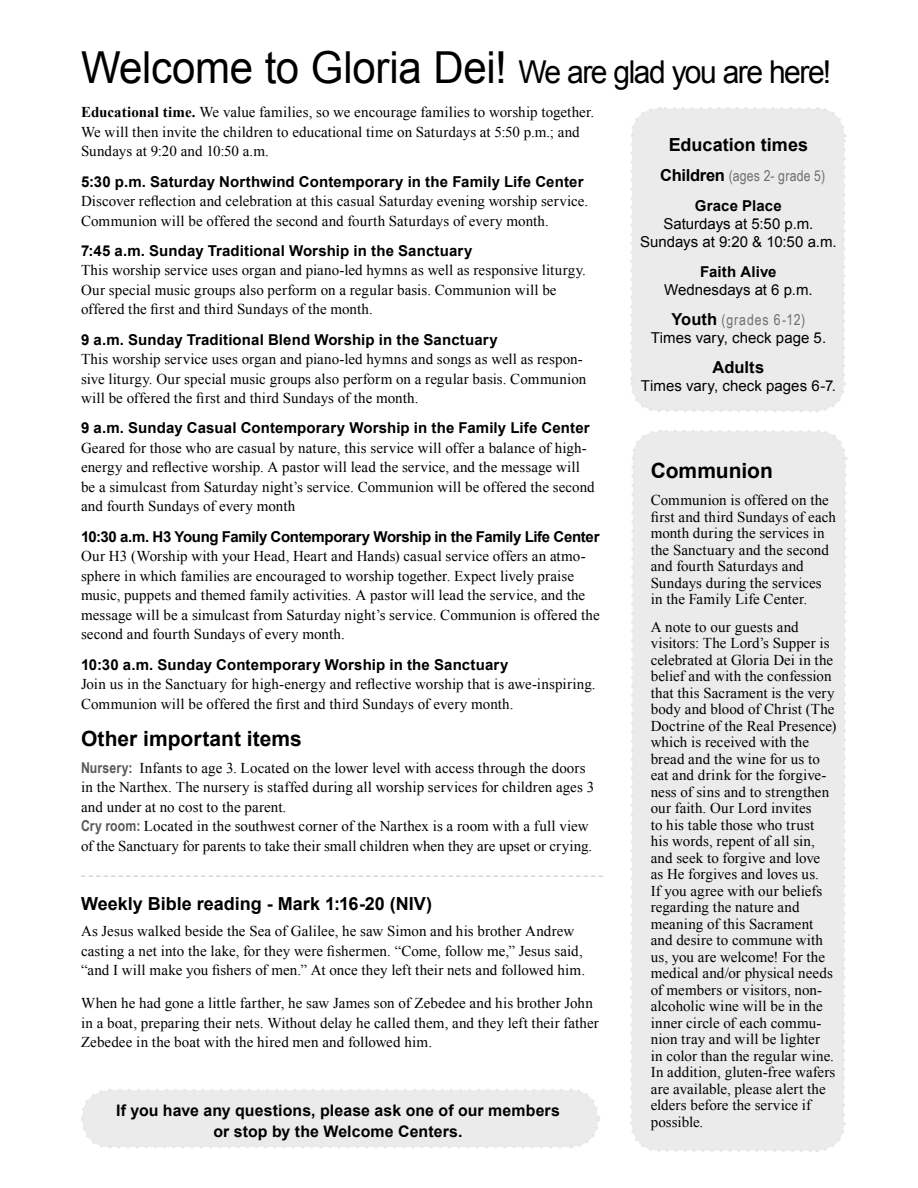
<style>
.page{position:relative;width:918px;height:1188px;background:#fff}
.page>*{position:absolute;margin:0;border:0;box-sizing:border-box;transform-origin:0 0}
.t1{font:31.5px "Arial";letter-spacing:-.05em;color:#000;scale:.95 1}
.t2{font:700 21px "Arial";color:#000}
.t3{font:700 18px "Arial";color:#000}
.t4{font:700 16.5px "Arial";letter-spacing:.005em;color:#000}
.t5{font:700 15.9px/20.7px "Arial";letter-spacing:.005em;color:#000;text-align:center}
.t6{font:15px/16.5px "Times New Roman";letter-spacing:.005em;color:#000}
.t7{font:700 15px "Arial";letter-spacing:.005em;color:#000}
.t8{font:15px/18px "Arial";color:#000;text-align:center}
.t9{font:700 15px "Arial";letter-spacing:-.025em;color:#000}
.t10{font:15px "Arial Narrow";letter-spacing:.015em;color:#6d6e71}
.t11{font:15px "Arial Narrow";letter-spacing:.06em;color:#6d6e71}
.s1{font-size:44.1px}
.s2{font-weight:700}
.s3{font-family:"Arial Narrow";font-weight:700;color:#58595b}
.s4{font-family:"Arial";font-weight:700;font-size:16.5px;color:#000}
</style>
<div class="page">
<div style="left:81px;top:1089px;width:519px;height:60px;background:#ebebec"></div>
<div style="left:630px;top:430px;width:218px;height:722px;background:#ebebec"></div>
<div style="left:630px;top:107px;width:217px;height:305px;background:#ebebec"></div>
<svg style="left:81px;top:875px;width:522px;height:2px"></svg>
<h1 class="t1" style="left:81px;top:52px;width:791px"><span class="s1">Welcome to Gloria Dei!</span> We are glad you are here!</h1>
<p class="t6" style="left:81px;top:102px;width:515px;line-height:19.5px"><span class="s2">Educational time.</span> We value families, so we encourage families to worship together.<br>We will then invite the children to educational time on Saturdays at 5:50 p.m.; and<br>Sundays at 9:20 and 10:50 a.m.</p>
<p class="t7" style="left:81px;top:171px;width:504px">5:30 p.m. Saturday Northwind Contemporary in the Family Life Center</p>
<p class="t6" style="left:81px;top:191px;width:509px;line-height:19.5px">Discover reflection and celebration at this casual Saturday evening worship service.<br>Communion will be offered the second and fourth Saturdays of every month.</p>
<p class="t7" style="left:81px;top:241px;width:393px">7:45 a.m. Sunday Traditional Worship in the Sanctuary</p>
<p class="t6" style="left:81px;top:260px;width:506px;line-height:19.5px">This worship service uses organ and piano-led hymns as well as responsive liturgy.<br>Our special music groups also perform on a regular basis. Communion will be offered the first and third Sundays of the month.</p>
<p class="t7" style="left:81px;top:330px;width:418px">9 a.m. Sunday Traditional Blend Worship in the Sanctuary</p>
<p class="t6" style="left:81px;top:349px;width:507px;line-height:19.5px">This worship service uses organ and piano-led hymns and songs as well as respon&shy;sive liturgy. Our special music groups also perform on a regular basis. Communion will be offered the first and third Sundays of the month.</p>
<p class="t7" style="left:81px;top:418px;width:510px">9 a.m. Sunday Casual Contemporary Worship in the Family Life Center</p>
<p class="t6" style="left:81px;top:438px;width:515px;line-height:19.5px">Geared for those who are casual by nature, this service will offer a balance of high&shy;energy and reflective worship. A pastor will lead the service, and the message will be a simulcast from Saturday night’s service. Communion will be offered the second and fourth Sundays of every month</p>
<p class="t9" style="left:81px;top:527px;width:520px">10:30 a.m. H3 Young Family Contemporary Worship in the Family Life Center</p>
<p class="t6" style="left:81px;top:546px;width:520px;line-height:19.5px">Our H3 (Worship with your Head, Heart and Hands) casual service offers an atmo&shy;sphere in which families are encouraged to worship together. Expect lively praise music, puppets and themed family activities. A pastor will lead the service, and the message will be a simulcast from Saturday night’s service. Communion is offered the second and fourth Sundays of every month.</p>
<p class="t7" style="left:81px;top:654px;width:429px">10:30 a.m. Sunday Contemporary Worship in the Sanctuary</p>
<p class="t6" style="left:81px;top:674px;width:516px;line-height:19.8px">Join us in the Sanctuary for high-energy and reflective worship that is awe-inspiring.<br>Communion will be offered the first and third Sundays of every month.</p>
<h2 class="t2" style="left:81px;top:725px;width:223px">Other important items</h2>
<p class="t6" style="left:81px;top:758px;width:515px;line-height:19.6px"><span class="s3">Nursery:</span> Infants to age 3. Located on the lower level with access through the doors in the Narthex. The nursery is staffed during all worship services for children ages 3 and under at no cost to the parent.<br><span class="s3">Cry room:</span> Located in the southwest corner of the Narthex is a room with a full view of the Sanctuary for parents to take their small children when they are upset or crying.</p>
<p class="t3" style="left:81px;top:892px;width:353px">Weekly Bible reading - Mark 1:16-20 (NIV)</p>
<p class="t6" style="left:81px;top:921px;width:506px;line-height:19.5px">As Jesus walked beside the Sea of Galilee, he saw Simon and his brother Andrew casting a net into the lake, for they were fishermen. “Come, follow me,” Jesus said, “and I will make you fishers of men.” At once they left their nets and followed him.</p>
<p class="t6" style="left:81px;top:993px;width:519px;line-height:19.5px">When he had gone a little farther, he saw James son of Zebedee and his brother John in a boat, preparing their nets. Without delay he called them, and they left their father<br>Zebedee in the boat with the hired men and followed him.</p>
<p class="t5" style="left:116px;top:1101px;width:445px">If you have any questions, please ask one of our members or stop by the Welcome Centers.</p>
<p class="t3" style="left:669px;top:133px;width:141px">Education times</p>
<p class="t10" style="left:660px;top:165px;width:167px"><span class="s4">Children</span> (ages 2- grade 5)</p>
<p class="t7" style="left:695px;top:196px;width:88px">Grace Place</p>
<p class="t8" style="left:640px;top:215px;width:198px">Saturdays at 5:50 p.m.<br>Sundays at 9:20 &amp; 10:50 a.m.</p>
<p class="t7" style="left:700px;top:262px;width:78px">Faith Alive</p>
<p class="t8" style="left:664px;top:281px;width:150px">Wednesdays at 6 p.m.</p>
<p class="t11" style="left:672px;top:309px;width:135px"><span class="s4">Youth</span> (grades 6-12)</p>
<p class="t8" style="left:651px;top:329px;width:177px">Times vary, check page 5.</p>
<p class="t4" style="left:713px;top:356px;width:53px">Adults</p>
<p class="t8" style="left:641px;top:377px;width:197px">Times vary, check pages 6-7.</p>
<h2 class="t2" style="left:651px;top:457px;width:124px">Communion</h2>
<p class="t6" style="left:651px;top:492px;width:187px">Communion is offered on the first and third Sundays of each month during the services in the Sanctuary and the second and fourth Saturdays and<br>Sundays during the services in the Family Life Center.</p>
<p class="t6" style="left:651px;top:618px;width:187px">A note to our guests and visitors: The Lord’s Supper is celebrated at Gloria Dei in the belief and with the confession that this Sacrament is the very body and blood of Christ (The<br>Doctrine of the Real Presence) which is received with the bread and the wine for us to eat and drink for the forgive&shy;ness of sins and to strengthen our faith. Our Lord invites<br>to his table those who trust<br>his words, repent of all sin, and seek to forgive and love as He forgives and loves us.<br>If you agree with our beliefs regarding the nature and meaning of this Sacrament and desire to commune with us, you are welcome! For the medical and/or physical needs of members or visitors, non&shy;alcoholic wine will be in the inner circle of each commu&shy;nion tray and will be lighter<br>in color than the regular wine.<br>In addition, gluten-free wafers are available, please alert the elders before the service if possible.</p>
</div>
